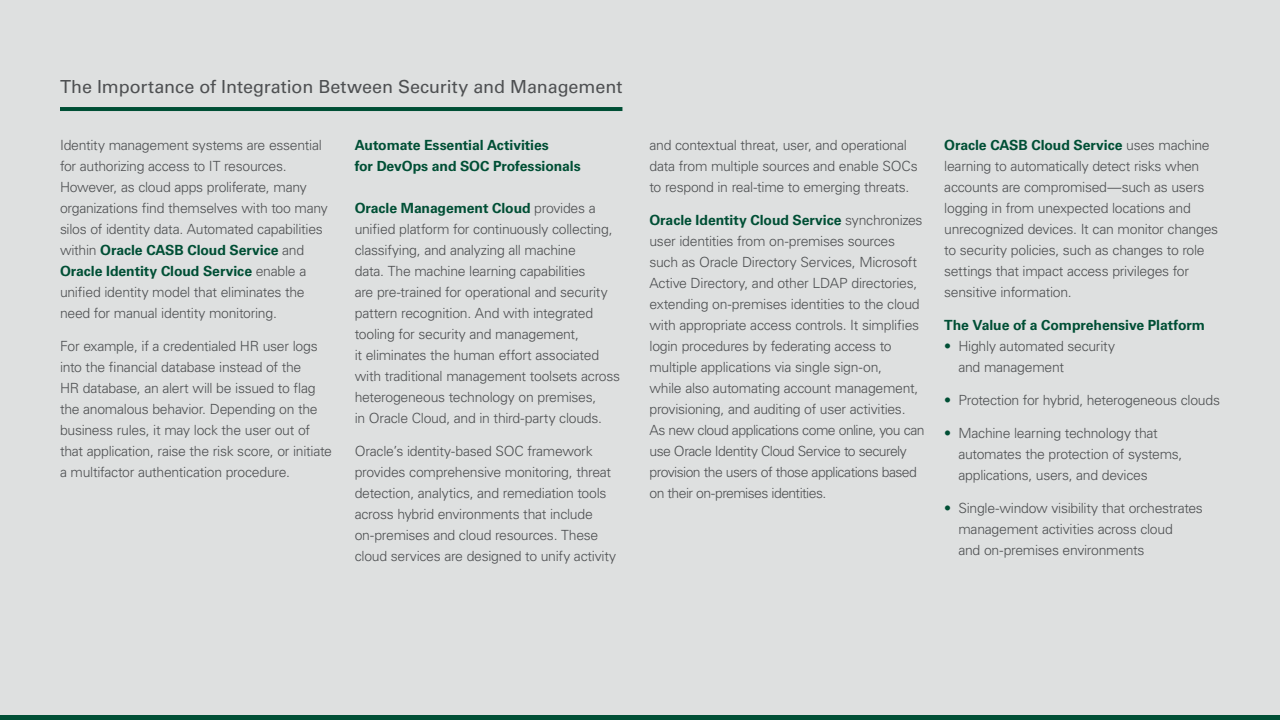
<style>
.page{position:relative;width:1280px;height:720px;background:#dee0e0}
.page>*{position:absolute;margin:0;border:0;box-sizing:border-box;transform-origin:0 0}
.Sub_head_18_23{font:18px "Univers LT Std";letter-spacing:-.005em;color:#4e5052}
.Body_Copy_16_23__Brk{font:300 14px/21px "Univers LT Std";letter-spacing:-.02em;color:#4e5052}
.Body_Copy_16_23__Brk-2{font:700 14px/21px "Univers LT Std";letter-spacing:-.005em;color:#004f35}
.s1{font-weight:700;color:#004f35}
.s2{color:#004f35}
</style>
<div class="page">
<div style="left:0;top:715px;width:1280px;height:5px;background:#004f35"></div>
<hr style="left:60px;top:107px;width:562px;height:4px;background:#004f35">
<p class="Sub_head_18_23" style="left:60px;top:76px;width:564px">The Importance of Integration Between Security and Management</p>
<p class="Body_Copy_16_23__Brk" style="left:60px;top:135px;width:269px">Identity management systems are essential for authorizing access to IT resources.<br>However, as cloud apps proliferate, many organizations find themselves with too many silos of identity data. Automated capabilities within <span class="s1">Oracle CASB Cloud Service</span> and <span class="s1">Oracle Identity Cloud Service</span> enable a unified identity model that eliminates the need for manual identity monitoring.</p>
<p class="Body_Copy_16_23__Brk" style="left:60px;top:336px;width:274px">For example, if a credentialed HR user logs into the financial database instead of the<br>HR database, an alert will be issued to flag the anomalous behavior. Depending on the business rules, it may lock the user out of that application, raise the risk score, or initiate a multifactor authentication procedure.</p>
<p class="Body_Copy_16_23__Brk-2" style="left:355px;top:135px;width:228px">Automate Essential Activities<br>for DevOps and SOC Professionals</p>
<p class="Body_Copy_16_23__Brk" style="left:355px;top:198px;width:267px"><span class="s1">Oracle Management Cloud</span> provides a unified platform for continuously collecting, classifying, and analyzing all machine<br>data. The machine learning capabilities<br>are pre-trained for operational and security pattern recognition. And with integrated tooling for security and management,<br>it eliminates the human effort associated with traditional management toolsets across heterogeneous technology on premises,<br>in Oracle Cloud, and in third-party clouds.</p>
<p class="Body_Copy_16_23__Brk" style="left:355px;top:441px;width:263px">Oracle’s identity-based SOC framework provides comprehensive monitoring, threat detection, analytics, and remediation tools across hybrid environments that include on-premises and cloud resources. These cloud services are designed to unify activity</p>
<p class="Body_Copy_16_23__Brk" style="left:650px;top:135px;width:270px">and contextual threat, user, and operational data from multiple sources and enable SOCs to respond in real-time to emerging threats.</p>
<p class="Body_Copy_16_23__Brk" style="left:650px;top:210px;width:277px"><span class="s1">Oracle Identity Cloud Service</span> synchronizes user identities from on-premises sources such as Oracle Directory Services, Microsoft Active Directory, and other LDAP directories, extending on-premises identities to the cloud with appropriate access controls. It simplifies login procedures by federating access to multiple applications via single sign-on,<br>while also automating account management, provisioning, and auditing of user activities.<br>As new cloud applications come online, you can use Oracle Identity Cloud Service to securely provision the users of those applications based on their on-premises identities.</p>
<p class="Body_Copy_16_23__Brk" style="left:944px;top:135px;width:275px"><span class="s1">Oracle CASB Cloud Service</span> uses machine learning to automatically detect risks when accounts are compromised—such as users logging in from unexpected locations and unrecognized devices. It can monitor changes to security policies, such as changes to role settings that impact access privileges for sensitive information.</p>
<p class="Body_Copy_16_23__Brk-2" style="left:944px;top:315px;width:262px">The Value of a Comprehensive Platform</p>
<p class="Body_Copy_16_23__Brk" style="left:958px;top:336px;width:158px;text-indent:-14px"><span class="s2">•</span> Highly automated security and management</p>
<p class="Body_Copy_16_23__Brk" style="left:944px;top:390px;width:277px"><span class="s2">•</span> Protection for hybrid, heterogeneous clouds</p>
<p class="Body_Copy_16_23__Brk" style="left:958px;top:423px;width:226px;text-indent:-14px"><span class="s2">•</span> Machine learning technology that automates the protection of systems, applications, users, and devices</p>
<p class="Body_Copy_16_23__Brk" style="left:958px;top:498px;width:246px;text-indent:-14px"><span class="s2">•</span> Single-window visibility that orchestrates management activities across cloud<br>and on-premises environments</p>
</div>
